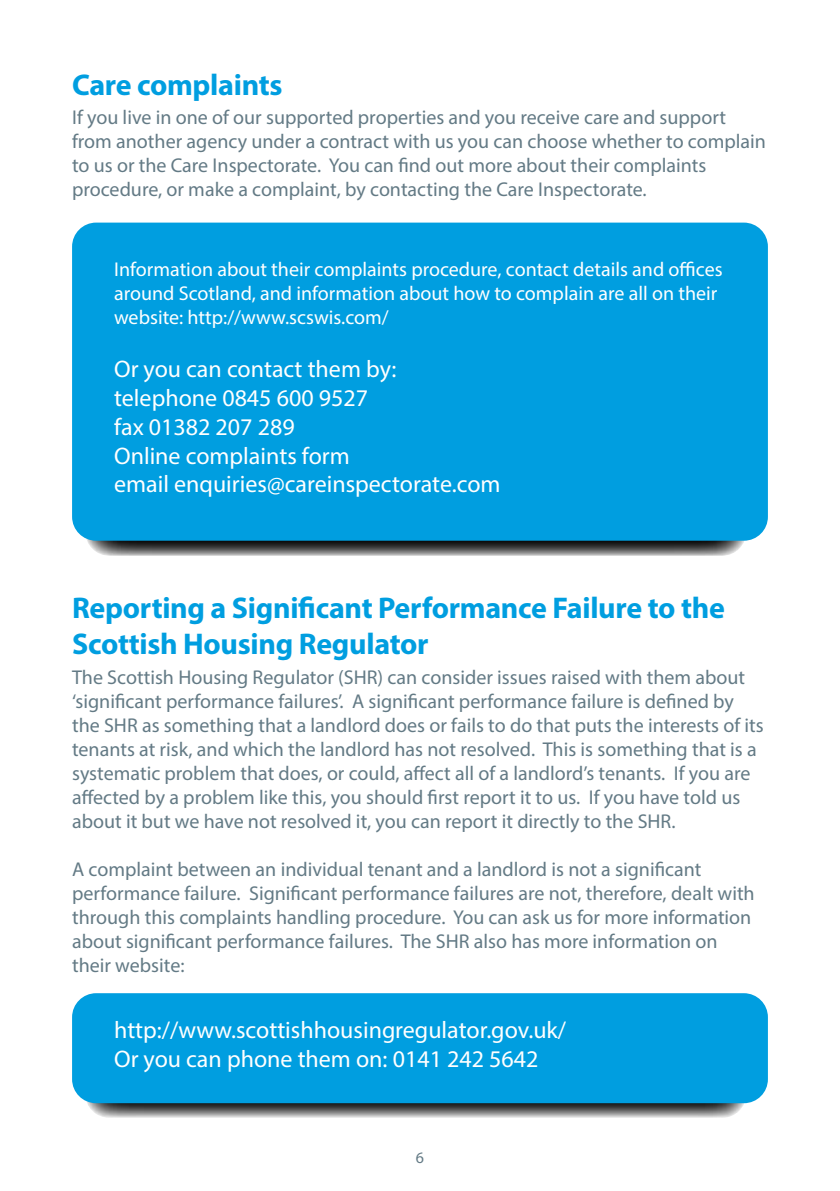
<style>
.page{position:relative;width:840px;height:1191px;background:#fff}
.page>*{position:absolute;margin:0;border:0;box-sizing:border-box;transform-origin:0 0}
.t1{font:700 30px/36px "Myriad Pro";letter-spacing:-.01em;color:#009ee0}
.t2{font:24px/28.8px "Myriad Pro";color:#fff}
.t3{font:20px/24px "Myriad Pro";color:#637a85}
.t4{font:20px/24px "Myriad Pro";color:#fff}
.t5{font:16px "Myriad Pro";color:#637a85}
</style>
<div class="page">
<svg style="left:85px;top:1035px;width:661px;height:83px;background:#737677"></svg>
<svg style="left:85px;top:459px;width:661px;height:97px;background:#5d5d5d"></svg>
<div style="left:72px;top:223px;width:695px;height:318px;background:#009ee0;border-radius:24px"></div>
<div style="left:72px;top:993px;width:695px;height:110px;background:#009ee0;border-radius:24px"></div>
<h1 class="t1" style="left:72px;top:65px;width:212px">Care complaints</h1>
<p class="t3" style="left:72px;top:105px;width:695px">If you live in one of our supported properties and you receive care and support from another agency under a contract with us you can choose whether to complain to us or the Care Inspectorate. You can find out more about their complaints procedure, or make a complaint, by contacting the Care Inspectorate.</p>
<p class="t4" style="left:114px;top:257px;width:609px">Information about their complaints procedure, contact details and offices around Scotland, and information about how to complain are all on their website: http://www.scswis.com/</p>
<p class="t2" style="left:114px;top:354px;width:388px">Or you can contact them by: telephone 0845 600 9527<br>fax 01382 207 289<br>Online complaints form<br>email enquiries@careinspectorate.com</p>
<h1 class="t1" style="left:72px;top:589px;width:654px">Reporting a Significant Performance Failure to the<br>Scottish Housing Regulator</h1>
<p class="t3" style="left:72px;top:665px;width:692px">The Scottish Housing Regulator (SHR) can consider issues raised with them about ‘significant performance failures’. A significant performance failure is defined by the SHR as something that a landlord does or fails to do that puts the interests of its tenants at risk, and which the landlord has not resolved. This is something that is a systematic problem that does, or could, affect all of a landlord’s tenants. If you are affected by a problem like this, you should first report it to us. If you have told us about it but we have not resolved it, you can report it directly to the SHR.</p>
<p class="t3" style="left:72px;top:857px;width:683px">A complaint between an individual tenant and a landlord is not a significant performance failure. Significant performance failures are not, therefore, dealt with through this complaints handling procedure. You can ask us for more information about significant performance failures. The SHR also has more information on their website:</p>
<p class="t2" style="left:114px;top:1014px;width:453px">http://www.scottishhousingregulator.gov.uk/<br>Or you can phone them on: 0141 242 5642</p>
<p class="t5" style="left:416px;top:1148px;width:10px">6</p>
</div>
